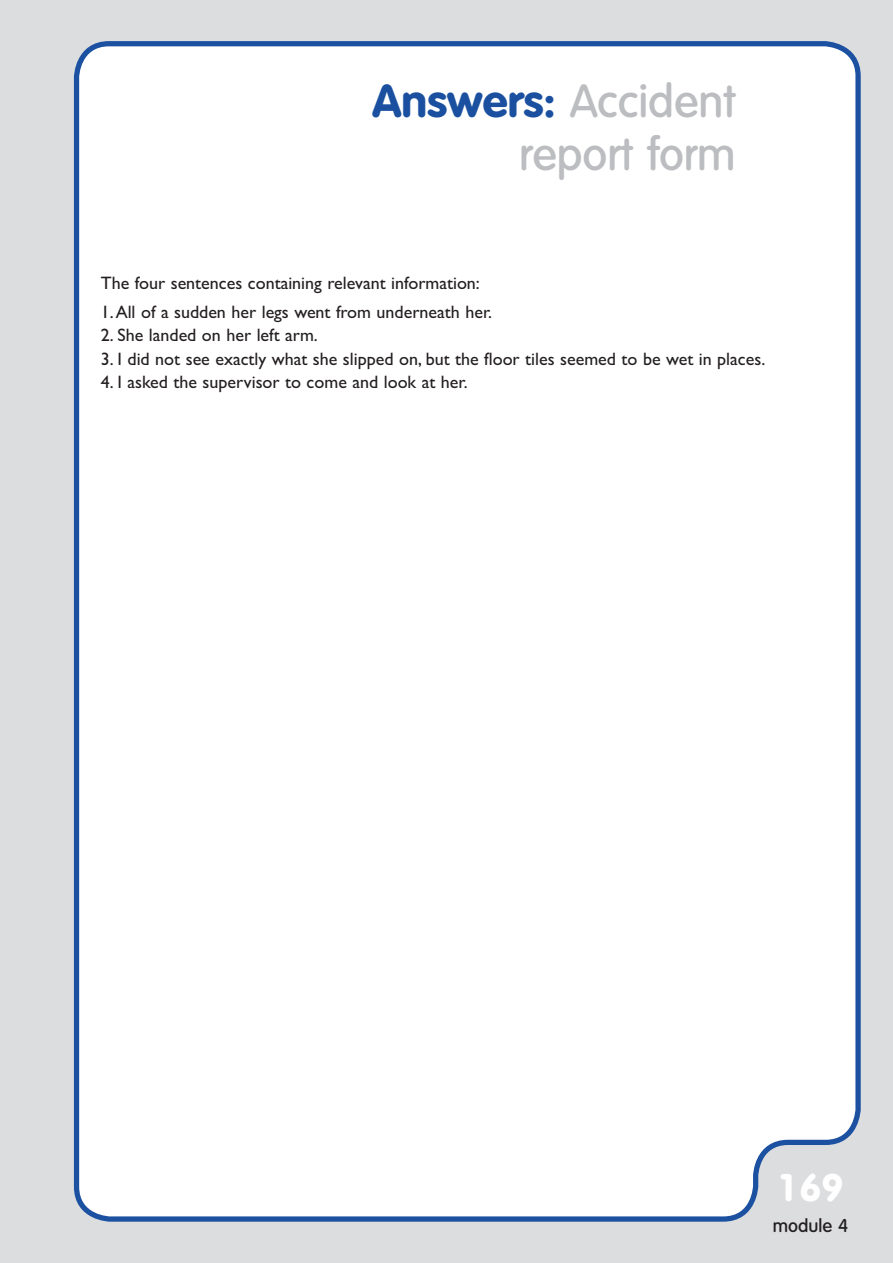
<style>
.page{position:relative;width:893px;height:1263px;background:#dcdddf}
.page>*{position:absolute;margin:0;border:0;box-sizing:border-box;transform-origin:0 0}
.t1{font:500 45px/52.5px "Volkswagen";color:#bcbdc0;text-align:right}
.t2{font:700 37.5px "Volkswagen";color:#fff}
.t3{font:18px/29.5px "Gill Sans";color:#231f20}
.t4{font:500 18px "Volkswagen";color:#231f20}
.s1{font-weight:700;color:#1a509f}
</style>
<div class="page">
<div style="left:73px;top:41px;width:788px;height:1181px;background:#fff"></div>
<h1 class="t1" style="left:372px;top:76px;width:365px"><span class="s1">Answers:</span> Accident report form</h1>
<p class="t3" style="left:101px;top:268px;width:393px">The four sentences containing relevant information:<br>1.All of a sudden her legs went from underneath her.</p>
<p class="t3" style="left:101px;top:320px;width:219px">2. She landed on her left arm.</p>
<p class="t3" style="left:101px;top:344px;width:666px">3. I did not see exactly what she slipped on, but the floor tiles seemed to be wet in places.</p>
<p class="t3" style="left:101px;top:367px;width:368px">4. I asked the supervisor to come and look at her.</p>
<h2 class="t2" style="left:777px;top:1166px;width:68px">169</h2>
<p class="t4" style="left:773px;top:1215px;width:77px">module 4</p>
</div>
